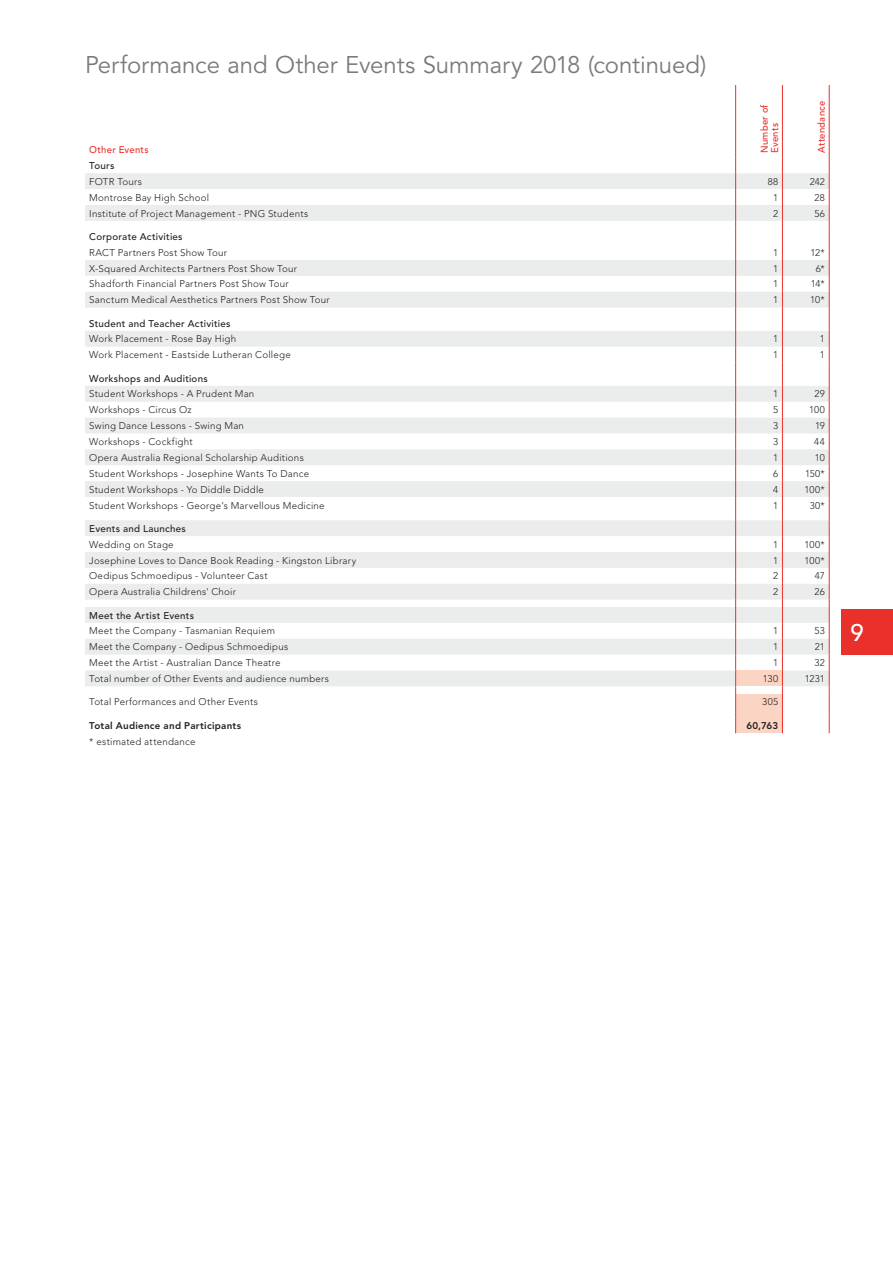
<style>
.page{position:relative;width:893px;height:1263px;background:#fff}
.page>*{position:absolute;margin:0;border:0;box-sizing:border-box;transform-origin:0 0}
.t1{font:24px "Avenir LT Std";letter-spacing:-.005em;color:#787a7e}
.t2{font:500 24px "Avenir LT Std";color:#fff}
.t3{font:300 9.75px "Avenir LT Std";letter-spacing:.025em;color:#231f20}
.t4{font:500 9.75px "Avenir LT Std";letter-spacing:.025em;color:#231f20}
.t5{font:500 9.75px/10.5px "Avenir LT Std";letter-spacing:.03em;color:#ea302b}
.t6{font:800 9.75px "Avenir LT Std";letter-spacing:.025em;color:#231f20}
</style>
<div class="page">
<div style="left:842px;top:609px;width:51px;height:45px;background:#ea302b"></div>
<hr style="left:735px;top:85px;width:1px;height:72px;background:#ea302b">
<hr style="left:782px;top:85px;width:1px;height:72px;background:#ea302b">
<hr style="left:829px;top:85px;width:1px;height:72px;background:#ea302b">
<svg style="left:85px;top:157px;width:745px;height:576px"></svg>
<h1 class="t1" style="left:85px;top:51px;width:623px">Performance and Other Events Summary 2018 (continued)</h1>
<p class="t5" style="left:89px;top:145px;width:61px">Other Events</p>
<p class="t5" style="left:759px;top:153px;width:50px;rotate:-90deg">Number of<br>Events</p>
<p class="t5" style="left:817px;top:153px;width:54px;rotate:-90deg">Attendance</p>
<p class="t4" style="left:89px;top:160px;width:27px">Tours</p>
<p class="t3" style="left:89px;top:176px;width:54px">FOTR Tours</p>
<p class="t3" style="left:768px;top:176px;width:12px">88</p>
<p class="t3" style="left:810px;top:176px;width:17px">242</p>
<p class="t3" style="left:89px;top:192px;width:121px">Montrose Bay High School</p>
<p class="t3" style="left:773px;top:192px;width:7px">1</p>
<p class="t3" style="left:815px;top:192px;width:12px">28</p>
<p class="t3" style="left:89px;top:207px;width:220px">Institute of Project Management - PNG Students</p>
<p class="t3" style="left:773px;top:207px;width:7px">2</p>
<p class="t3" style="left:814px;top:207px;width:12px">56</p>
<p class="t4" style="left:89px;top:231px;width:95px">Corporate Activities</p>
<p class="t3" style="left:89px;top:247px;width:139px">RACT Partners Post Show Tour</p>
<p class="t3" style="left:773px;top:247px;width:7px">1</p>
<p class="t3" style="left:810px;top:247px;width:16px">12*</p>
<p class="t3" style="left:89px;top:262px;width:209px">X-Squared Architects Partners Post Show Tour</p>
<p class="t3" style="left:773px;top:262px;width:7px">1</p>
<p class="t3" style="left:816px;top:262px;width:11px">6*</p>
<p class="t3" style="left:89px;top:278px;width:201px">Shadforth Financial Partners Post Show Tour</p>
<p class="t3" style="left:773px;top:278px;width:7px">1</p>
<p class="t3" style="left:811px;top:278px;width:16px">14*</p>
<p class="t3" style="left:89px;top:294px;width:242px">Sanctum Medical Aesthetics Partners Post Show Tour</p>
<p class="t3" style="left:773px;top:294px;width:7px">1</p>
<p class="t3" style="left:810px;top:294px;width:16px">10*</p>
<p class="t4" style="left:89px;top:318px;width:143px">Student and Teacher Activities</p>
<p class="t3" style="left:89px;top:333px;width:148px">Work Placement - Rose Bay High</p>
<p class="t3" style="left:773px;top:333px;width:7px">1</p>
<p class="t3" style="left:820px;top:333px;width:7px">1</p>
<p class="t3" style="left:89px;top:349px;width:203px">Work Placement - Eastside Lutheran College</p>
<p class="t3" style="left:773px;top:349px;width:7px">1</p>
<p class="t3" style="left:820px;top:349px;width:7px">1</p>
<p class="t4" style="left:89px;top:373px;width:120px">Workshops and Auditions</p>
<p class="t3" style="left:89px;top:388px;width:167px">Student Workshops - A Prudent Man</p>
<p class="t3" style="left:773px;top:388px;width:7px">1</p>
<p class="t3" style="left:814px;top:388px;width:12px">29</p>
<p class="t3" style="left:89px;top:404px;width:104px">Workshops - Circus Oz</p>
<p class="t3" style="left:773px;top:404px;width:7px">5</p>
<p class="t3" style="left:809px;top:404px;width:17px">100</p>
<p class="t3" style="left:89px;top:420px;width:156px">Swing Dance Lessons - Swing Man</p>
<p class="t3" style="left:773px;top:420px;width:7px">3</p>
<p class="t3" style="left:815px;top:420px;width:11px">19</p>
<p class="t3" style="left:89px;top:436px;width:105px">Workshops - Cockfight</p>
<p class="t3" style="left:773px;top:436px;width:7px">3</p>
<p class="t3" style="left:814px;top:436px;width:12px">44</p>
<p class="t3" style="left:89px;top:452px;width:216px">Opera Australia Regional Scholarship Auditions</p>
<p class="t3" style="left:773px;top:452px;width:7px">1</p>
<p class="t3" style="left:815px;top:452px;width:12px">10</p>
<p class="t3" style="left:89px;top:468px;width:221px">Student Workshops - Josephine Wants To Dance</p>
<p class="t3" style="left:773px;top:468px;width:7px">6</p>
<p class="t3" style="left:805px;top:468px;width:21px">150*</p>
<p class="t3" style="left:89px;top:484px;width:176px">Student Workshops - Yo Diddle Diddle</p>
<p class="t3" style="left:773px;top:484px;width:7px">4</p>
<p class="t3" style="left:804px;top:484px;width:22px">100*</p>
<p class="t3" style="left:89px;top:499px;width:237px">Student Workshops - George’s Marvellous Medicine</p>
<p class="t3" style="left:773px;top:499px;width:7px">1</p>
<p class="t3" style="left:810px;top:499px;width:17px">30*</p>
<p class="t4" style="left:89px;top:523px;width:98px">Events and Launches</p>
<p class="t3" style="left:89px;top:539px;width:86px">Wedding on Stage</p>
<p class="t3" style="left:773px;top:539px;width:7px">1</p>
<p class="t3" style="left:804px;top:539px;width:22px">100*</p>
<p class="t3" style="left:89px;top:554px;width:268px">Josephine Loves to Dance Book Reading - Kingston Library</p>
<p class="t3" style="left:773px;top:554px;width:7px">1</p>
<p class="t3" style="left:804px;top:554px;width:22px">100*</p>
<p class="t3" style="left:89px;top:570px;width:180px">Oedipus Schmoedipus - Volunteer Cast</p>
<p class="t3" style="left:773px;top:570px;width:7px">2</p>
<p class="t3" style="left:815px;top:570px;width:12px">47</p>
<p class="t3" style="left:89px;top:586px;width:148px">Opera Australia Childrens' Choir</p>
<p class="t3" style="left:773px;top:586px;width:7px">2</p>
<p class="t3" style="left:815px;top:586px;width:12px">26</p>
<p class="t4" style="left:89px;top:609px;width:106px">Meet the Artist Events</p>
<p class="t3" style="left:89px;top:625px;width:187px">Meet the Company - Tasmanian Requiem</p>
<p class="t3" style="left:773px;top:625px;width:7px">1</p>
<p class="t3" style="left:814px;top:625px;width:12px">53</p>
<p class="t3" style="left:89px;top:641px;width:200px">Meet the Company - Oedipus Schmoedipus</p>
<p class="t3" style="left:773px;top:641px;width:7px">1</p>
<p class="t3" style="left:815px;top:641px;width:12px">21</p>
<p class="t3" style="left:89px;top:657px;width:193px">Meet the Artist - Australian Dance Theatre</p>
<p class="t3" style="left:773px;top:657px;width:7px">1</p>
<p class="t3" style="left:814px;top:657px;width:12px">32</p>
<p class="t3" style="left:89px;top:673px;width:241px">Total number of Other Events and audience numbers</p>
<p class="t3" style="left:763px;top:673px;width:17px">130</p>
<p class="t3" style="left:805px;top:673px;width:22px">1231</p>
<p class="t3" style="left:89px;top:696px;width:170px">Total Performances and Other Events</p>
<p class="t3" style="left:762px;top:696px;width:17px">305</p>
<p class="t6" style="left:89px;top:720px;width:153px">Total Audience and Participants</p>
<p class="t6" style="left:746px;top:720px;width:33px">60,763</p>
<p class="t3" style="left:89px;top:736px;width:108px">* estimated attendance</p>
<h1 class="t2" style="left:850px;top:618px;width:15px">9</h1>
</div>
